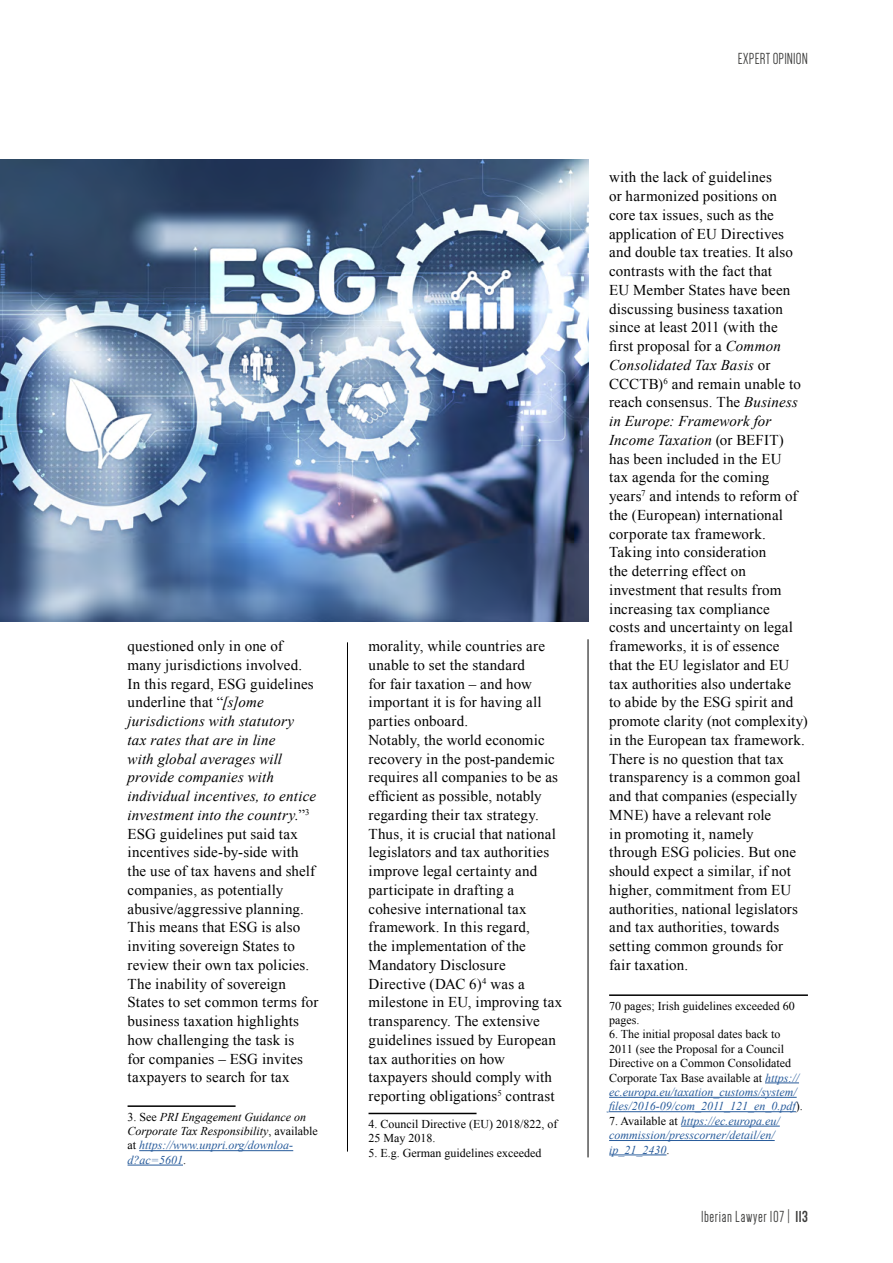
<style>
.page{position:relative;width:893px;height:1263px;background:#fff}
.page>*{position:absolute;margin:0;border:0;box-sizing:border-box;transform-origin:0 0}
.t1{font:16.5px "Dense";letter-spacing:.03em;color:#3c3c3b}
.t2{font:15px/18.8px "Times New Roman";letter-spacing:.01em;color:#000}
.t3{font:12px/14.4px "Times New Roman";color:#000}
.t4{font:italic 12px/14.4px "Times New Roman";color:#000}
.t5{font:italic 12px/14.4px "Times New Roman";color:#275b9b}
.s1{font-style:italic}
.s2{font-style:normal}
.s3{color:#275b9b}
.s4{font-style:italic;color:#275b9b}
.s5{font-style:normal;color:#000}
.s6{font-weight:700}
</style>
<div class="page">
<hr style="left:588px;top:639px;width:1px;height:518px;background:#000">
<hr style="left:128px;top:1105px;width:108px;height:2px;background:#000">
<hr style="left:139px;top:1150px;width:154px;height:1px;background:#275b9b">
<hr style="left:128px;top:1165px;width:55px;height:1px;background:#275b9b">
<hr style="left:369px;top:1113px;width:108px;height:1px;background:#000">
<hr style="left:609px;top:994px;width:199px;height:2px;background:#000">
<hr style="left:765px;top:1082px;width:34px;height:1px;background:#275b9b">
<hr style="left:609px;top:1097px;width:188px;height:1px;background:#275b9b">
<hr style="left:609px;top:1111px;width:187px;height:1px;background:#275b9b">
<hr style="left:681px;top:1126px;width:99px;height:1px;background:#275b9b">
<hr style="left:609px;top:1140px;width:166px;height:1px;background:#275b9b">
<hr style="left:609px;top:1154px;width:57px;height:1px;background:#275b9b">
<hr style="left:347px;top:642px;width:1px;height:509px;background:#000">
<img style="left:0;top:159px;width:588px;height:463px">
<p class="t2" style="left:128px;top:636px;width:192px">questioned only in one of many jurisdictions involved.<br>In this regard, ESG guidelines underline that “<span class="s1">[s]ome jurisdictions with statutory<br>tax rates that are in line<br>with global averages will provide companies with individual incentives, to entice investment into the country.</span>”<sup>3<br></sup>ESG guidelines put said tax incentives side-by-side with the use of tax havens and shelf companies, as potentially abusive/aggressive planning.<br>This means that ESG is also inviting sovereign States to review their own tax policies.<br>The inability of sovereign<br>States to set common terms for business taxation highlights how challenging the task is<br>for companies – ESG invites taxpayers to search for tax</p>
<p class="t4" style="left:128px;top:1109px;width:192px"><span class="s2">3. See</span> PRI Engagement Guidance on<br>Corporate Tax Responsibility<span class="s2">, available at</span> <span class="s3">https://www.unpri.org/downloa&shy;d?ac=5601</span><span class="s2">.</span></p>
<p class="t2" style="left:369px;top:636px;width:195px">morality, while countries are unable to set the standard<br>for fair taxation – and how important it is for having all parties onboard.<br>Notably, the world economic recovery in the post-pandemic requires all companies to be as efficient as possible, notably regarding their tax strategy.<br>Thus, it is crucial that national legislators and tax authorities improve legal certainty and participate in drafting a cohesive international tax framework. In this regard,<br>the implementation of the<br>Mandatory Disclosure<br>Directive (DAC 6)<sup>4</sup> was a milestone in EU, improving tax transparency. The extensive guidelines issued by European tax authorities on how taxpayers should comply with reporting obligations<sup>5</sup> contrast</p>
<p class="t3" style="left:369px;top:1116px;width:190px">4. Council Directive (EU) 2018/822, of<br>25 May 2018.</p>
<p class="t3" style="left:369px;top:1145px;width:174px">5. E.g. German guidelines exceeded</p>
<p class="t1" style="left:738px;top:50px;width:72px">EXPERT OPINION</p>
<p class="t2" style="left:609px;top:168px;width:200px">with the lack of guidelines<br>or harmonized positions on<br>core tax issues, such as the application of EU Directives and double tax treaties. It also contrasts with the fact that<br>EU Member States have been discussing business taxation since at least 2011 (with the<br>first proposal for a <span class="s1">Common<br>Consolidated Tax Basis</span> or<br>CCCTB)<sup>6</sup> and remain unable to reach consensus. The <span class="s1">Business in Europe: Framework for<br>Income Taxation</span> (or BEFIT) has been included in the EU<br>tax agenda for the coming years<sup>7</sup> and intends to reform of the (European) international corporate tax framework.<br>Taking into consideration<br>the deterring effect on investment that results from increasing tax compliance<br>costs and uncertainty on legal frameworks, it is of essence<br>that the EU legislator and EU tax authorities also undertake<br>to abide by the ESG spirit and promote clarity (not complexity) in the European tax framework.<br>There is no question that tax transparency is a common goal and that companies (especially<br>MNE) have a relevant role<br>in promoting it, namely<br>through ESG policies. But one should expect a similar, if not higher, commitment from EU authorities, national legislators and tax authorities, towards setting common grounds for fair taxation.</p>
<p class="t3" style="left:609px;top:998px;width:187px">70 pages; Irish guidelines exceeded 60 pages.</p>
<p class="t3" style="left:609px;top:1027px;width:195px">6. The initial proposal dates back to 2011 (see the Proposal for a Council Directive on a Common Consolidated Corporate Tax Base available at <span class="s4">https:// ec.europa.eu/taxation_customs/system/ files/2016-09/com_2011_121_en_0.pdf</span>).</p>
<p class="t5" style="left:609px;top:1113px;width:172px"><span class="s5">7. Available at</span> https://ec.europa.eu/ commission/presscorner/detail/en/ ip_21_2430<span class="s5">.</span></p>
<p class="t1" style="left:701px;top:1208px;width:108px">Iberian Lawyer 107 | <span class="s6">113</span></p>
</div>
